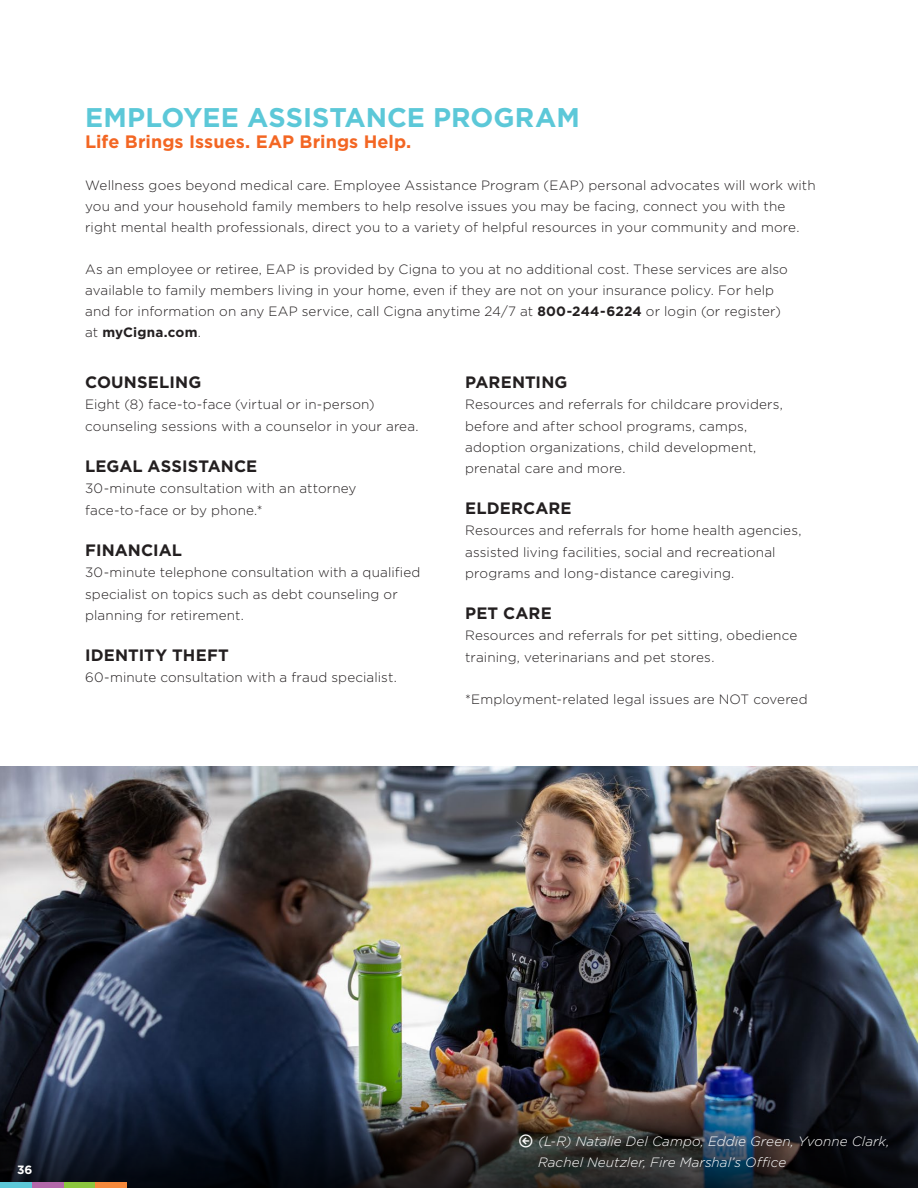
<style>
.page{position:relative;width:918px;height:1188px;background:#fff}
.page>*{position:absolute;margin:0;border:0;box-sizing:border-box;transform-origin:0 0}
.t1{font:700 27px "Gotham";color:#5cc8d8}
.t2{font:700 18px "Gotham";letter-spacing:.005em;color:#f36623}
.t3{font:700 16.5px "Gotham";letter-spacing:.005em;color:#231f20}
.t4{font:300 13.5px/21px "Gotham";letter-spacing:.01em;color:#231f20}
.t5{font:italic 300 13.5px/21px "Gotham";letter-spacing:.005em;color:#fff}
.t6{font:700 12px "Gotham";color:#fff}
.s1{font-weight:700}
</style>
<div class="page">
<img style="left:0;top:766px;width:918px;height:313px">
<img style="left:0;top:1079px;width:918px;height:109px">
<div style="left:0;top:1183px;width:32px;height:5px;background:#5cc8d8"></div>
<div style="left:95px;top:1183px;width:32px;height:5px;background:#f5893b"></div>
<div style="left:63px;top:1183px;width:32px;height:5px;background:#8bc63e"></div>
<div style="left:32px;top:1183px;width:32px;height:5px;background:#b368aa"></div>
<svg style="left:519px;top:1134px;width:14px;height:13px"></svg>
<h1 class="t1" style="left:85px;top:100px;width:496px">EMPLOYEE ASSISTANCE PROGRAM</h1>
<h2 class="t2" style="left:85px;top:130px;width:328px">Life Brings Issues. EAP Brings Help.</h2>
<p class="t4" style="left:85px;top:175px;width:732px">Wellness goes beyond medical care. Employee Assistance Program (EAP) personal advocates will work with you and your household family members to help resolve issues you may be facing, connect you with the right mental health professionals, direct you to a variety of helpful resources in your community and more.</p>
<p class="t4" style="left:85px;top:259px;width:704px">As an employee or retiree, EAP is provided by Cigna to you at no additional cost. These services are also available to family members living in your home, even if they are not on your insurance policy. For help and for information on any EAP service, call Cigna anytime 24/7 at <span class="s1">800-244-6224</span> or login (or register) at <span class="s1">myCigna.com</span>.</p>
<p class="t3" style="left:85px;top:372px;width:118px">COUNSELING</p>
<p class="t4" style="left:85px;top:394px;width:335px">Eight (8) face-to-face (virtual or in-person) counseling sessions with a counselor in your area.</p>
<p class="t3" style="left:85px;top:456px;width:174px">LEGAL ASSISTANCE</p>
<p class="t4" style="left:85px;top:478px;width:273px">30-minute consultation with an attorney face-to-face or by phone.*</p>
<p class="t3" style="left:85px;top:540px;width:98px">FINANCIAL</p>
<p class="t4" style="left:85px;top:562px;width:337px">30-minute telephone consultation with a qualified specialist on topics such as debt counseling or planning for retirement.</p>
<p class="t3" style="left:85px;top:645px;width:145px">IDENTITY THEFT</p>
<p class="t4" style="left:85px;top:667px;width:313px">60-minute consultation with a fraud specialist.</p>
<p class="t3" style="left:465px;top:372px;width:104px">PARENTING</p>
<p class="t4" style="left:465px;top:394px;width:319px">Resources and referrals for childcare providers, before and after school programs, camps, adoption organizations, child development, prenatal care and more.</p>
<p class="t3" style="left:465px;top:498px;width:108px">ELDERCARE</p>
<p class="t4" style="left:465px;top:520px;width:338px">Resources and referrals for home health agencies, assisted living facilities, social and recreational programs and long-distance caregiving.</p>
<p class="t3" style="left:465px;top:603px;width:88px">PET CARE</p>
<p class="t4" style="left:465px;top:625px;width:334px">Resources and referrals for pet sitting, obedience training, veterinarians and pet stores.</p>
<p class="t4" style="left:465px;top:688px;width:344px">*Employment-related legal issues are NOT covered</p>
<p class="t6" style="left:17px;top:1162px;width:17px">36</p>
<p class="t5" style="left:538px;top:1131px;width:353px;text-indent:-19px">□●▼ (L-R) Natalie Del Campo, Eddie Green, Yvonne Clark,<br>Rachel Neutzler, Fire Marshal’s Office</p>
</div>
